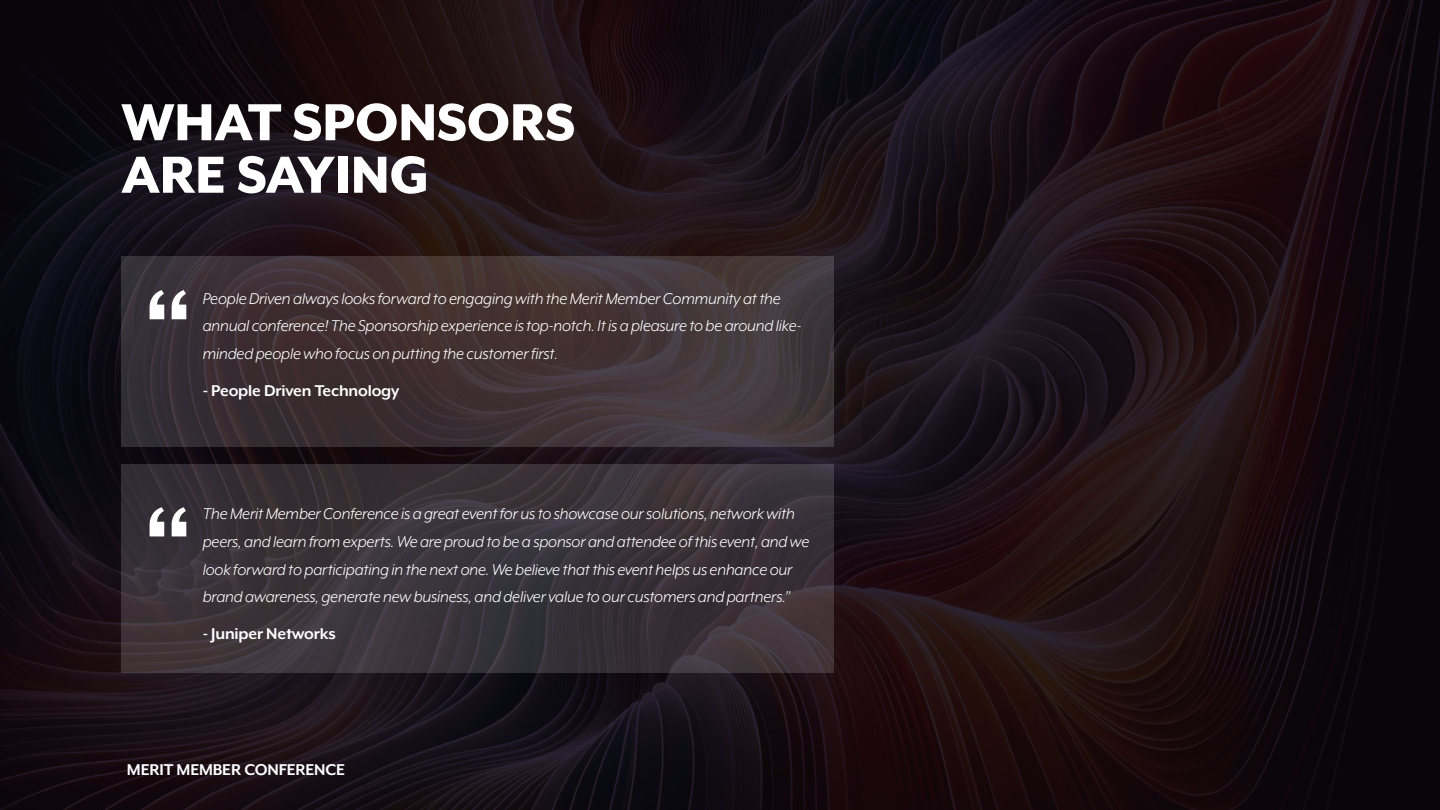
<style>
.page{position:relative;width:1440px;height:810px;background:#fff}
.page>*{position:absolute;margin:0;border:0;box-sizing:border-box;transform-origin:0 0}
.t1{font:800 106.5px "Mr Eaves XL Mod OT";color:#fff}
.t2{font:800 60px/52.5px "Mr Eaves XL Mod OT";letter-spacing:-.01em;color:#fff}
.t3{font:italic 18px/27.6px "Mr Eaves XL Mod OT";letter-spacing:-.01em;color:#fff}
.t4{font:700 18px "Mr Eaves XL Mod OT";letter-spacing:-.01em;color:#fff}
</style>
<div class="page">
<img style="left:0;top:0;width:1440px;height:810px">
<svg style="left:122px;top:465px;width:712px;height:208px;background:#3a3239"></svg>
<svg style="left:122px;top:256px;width:712px;height:191px;background:#403337"></svg>
<h2 class="t2" style="left:121px;top:96px;width:456px">WHAT SPONSORS<br>ARE SAYING</h2>
<h1 class="t1" style="left:144px;top:270px;width:48px">“</h1>
<p class="t3" style="left:203px;top:285px;width:600px">People Driven always looks forward to engaging with the Merit Member Community at the annual conference! The Sponsorship experience is top-notch. It is a pleasure to be around like&shy;minded people who focus on putting the customer first.</p>
<p class="t4" style="left:203px;top:381px;width:198px">- People Driven Technology</p>
<h1 class="t1" style="left:144px;top:487px;width:48px">“</h1>
<p class="t3" style="left:203px;top:500px;width:608px">The Merit Member Conference is a great event for us to showcase our solutions, network with peers, and learn from experts. We are proud to be a sponsor and attendee of this event, and we look forward to participating in the next one. We believe that this event helps us enhance our brand awareness, generate new business, and deliver value to our customers and partners.”</p>
<p class="t4" style="left:203px;top:624px;width:134px">- Juniper Networks</p>
<p class="t4" style="left:127px;top:761px;width:220px">MERIT MEMBER CONFERENCE</p>
</div>
